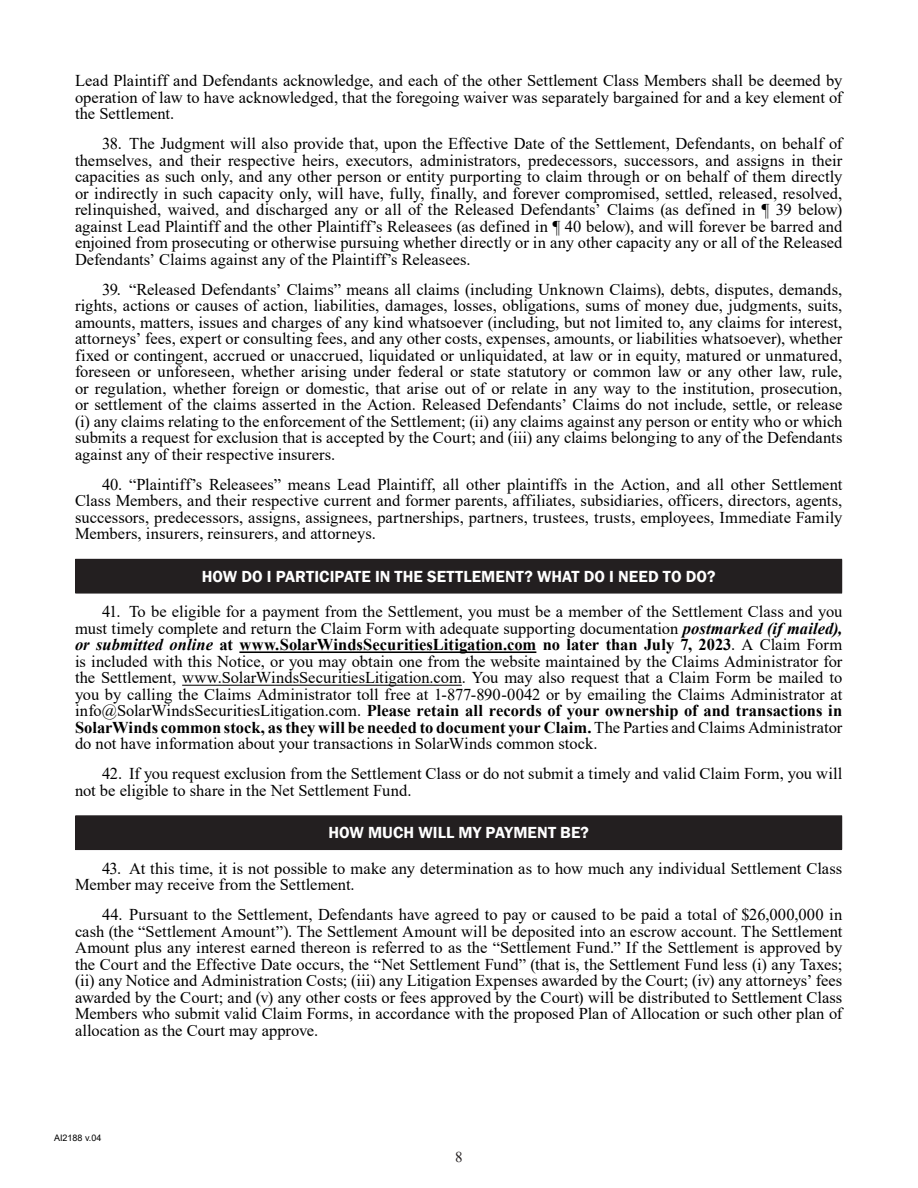
<style>
.page{position:relative;width:918px;height:1188px;background:#fff}
.page>*{position:absolute;margin:0;border:0;box-sizing:border-box;transform-origin:0 0}
.Body_Copy{font:16.5px/16.5px "Times New Roman";color:#000;text-align:justify}
.t1{font:600 16.5px "Franklin Gothic";letter-spacing:.005em;color:#fff}
.t2{font:15px "Times New Roman";color:#231f20}
.t3{font:9px "Arial";color:#000}
.s1{font-weight:700;font-style:italic}
.s2{font-weight:700}
</style>
<div class="page">
<hr style="left:239px;top:651px;width:297px;height:2px;background:#000">
<hr style="left:182px;top:685px;width:280px;height:1px;background:#000">
<div style="left:76px;top:559px;width:766px;height:34px;background:#231f20"></div>
<hr style="left:75px;top:559px;width:767px;height:1px;background:#231f20">
<hr style="left:75px;top:560px;width:1px;height:33px;background:#231f20">
<hr style="left:75px;top:593px;width:767px;height:1px;background:#231f20">
<div style="left:76px;top:816px;width:766px;height:34px;background:#231f20"></div>
<hr style="left:75px;top:815px;width:767px;height:1px;background:#231f20">
<hr style="left:75px;top:816px;width:1px;height:33px;background:#231f20">
<hr style="left:75px;top:849px;width:767px;height:1px;background:#231f20">
<p class="Body_Copy" style="left:75px;top:72px;width:769px">Lead Plaintiff and Defendants acknowledge, and each of the other Settlement Class Members shall be deemed by operation of law to have acknowledged, that the foregoing waiver was separately bargained for and a key element of the Settlement.</p>
<p class="Body_Copy" style="left:75px;top:135px;width:769px;text-indent:27px">38. The Judgment will also provide that, upon the Effective Date of the Settlement, Defendants, on behalf of themselves, and their respective heirs, executors, administrators, predecessors, successors, and assigns in their capacities as such only, and any other person or entity purporting to claim through or on behalf of them directly or indirectly in such capacity only, will have, fully, finally, and forever compromised, settled, released, resolved, relinquished, waived, and discharged any or all of the Released Defendants’ Claims (as defined in ¶ 39 below) against Lead Plaintiff and the other Plaintiff’s Releasees (as defined in ¶ 40 below), and will forever be barred and enjoined from prosecuting or otherwise pursuing whether directly or in any other capacity any or all of the Released Defendants’ Claims against any of the Plaintiff’s Releasees.</p>
<p class="Body_Copy" style="left:75px;top:281px;width:769px;text-indent:27px">39. “Released Defendants’ Claims” means all claims (including Unknown Claims), debts, disputes, demands, rights, actions or causes of action, liabilities, damages, losses, obligations, sums of money due, judgments, suits, amounts, matters, issues and charges of any kind whatsoever (including, but not limited to, any claims for interest, attorneys’ fees, expert or consulting fees, and any other costs, expenses, amounts, or liabilities whatsoever), whether fixed or contingent, accrued or unaccrued, liquidated or unliquidated, at law or in equity, matured or unmatured, foreseen or unforeseen, whether arising under federal or state statutory or common law or any other law, rule, or regulation, whether foreign or domestic, that arise out of or relate in any way to the institution, prosecution, or settlement of the claims asserted in the Action. Released Defendants’ Claims do not include, settle, or release (i) any claims relating to the enforcement of the Settlement; (ii) any claims against any person or entity who or which submits a request for exclusion that is accepted by the Court; and (iii) any claims belonging to any of the Defendants against any of their respective insurers.</p>
<p class="Body_Copy" style="left:75px;top:476px;width:769px;text-indent:27px">40. “Plaintiff’s Releasees” means Lead Plaintiff, all other plaintiffs in the Action, and all other Settlement Class Members, and their respective current and former parents, affiliates, subsidiaries, officers, directors, agents, successors, predecessors, assigns, assignees, partnerships, partners, trustees, trusts, employees, Immediate Family Members, insurers, reinsurers, and attorneys.</p>
<h1 class="t1" style="left:202px;top:566px;width:515px">HOW DO I PARTICIPATE IN THE SETTLEMENT? WHAT DO I NEED TO DO?</h1>
<p class="Body_Copy" style="left:75px;top:603px;width:769px;text-indent:27px">41. To be eligible for a payment from the Settlement, you must be a member of the Settlement Class and you must timely complete and return the Claim Form with adequate supporting documentation <span class="s1">postmarked (if mailed), or submitted online</span> <span class="s2">at www.SolarWindsSecuritiesLitigation.com no later than July 7, 2023</span>. A Claim Form is included with this Notice, or you may obtain one from the website maintained by the Claims Administrator for the Settlement, www.SolarWindsSecuritiesLitigation.com. You may also request that a Claim Form be mailed to you by calling the Claims Administrator toll free at 1-877-890-0042 or by emailing the Claims Administrator at info@SolarWindsSecuritiesLitigation.com. <span class="s2">Please retain all records of your ownership of and transactions in SolarWinds common stock, as they will be needed to document your Claim.</span> The Parties and Claims Administrator do not have information about your transactions in SolarWinds common stock.</p>
<p class="Body_Copy" style="left:75px;top:765px;width:769px;text-indent:27px">42. If you request exclusion from the Settlement Class or do not submit a timely and valid Claim Form, you will not be eligible to share in the Net Settlement Fund.</p>
<h1 class="t1" style="left:328px;top:823px;width:262px">HOW MUCH WILL MY PAYMENT BE?</h1>
<p class="Body_Copy" style="left:75px;top:860px;width:769px;text-indent:27px">43. At this time, it is not possible to make any determination as to how much any individual Settlement Class<br>Member may receive from the Settlement.</p>
<p class="Body_Copy" style="left:75px;top:906px;width:769px;text-indent:27px">44. Pursuant to the Settlement, Defendants have agreed to pay or caused to be paid a total of $26,000,000 in cash (the “Settlement Amount”). The Settlement Amount will be deposited into an escrow account. The Settlement Amount plus any interest earned thereon is referred to as the “Settlement Fund.” If the Settlement is approved by the Court and the Effective Date occurs, the “Net Settlement Fund” (that is, the Settlement Fund less (i) any Taxes; (ii) any Notice and Administration Costs; (iii) any Litigation Expenses awarded by the Court; (iv) any attorneys’ fees awarded by the Court; and (v) any other costs or fees approved by the Court) will be distributed to Settlement Class Members who submit valid Claim Forms, in accordance with the proposed Plan of Allocation or such other plan of allocation as the Court may approve.</p>
<p class="t3" style="left:54px;top:1131px;width:49px">AI2188 v.04</p>
<p class="t2" style="left:455px;top:1146px;width:9px">8</p>
</div>
